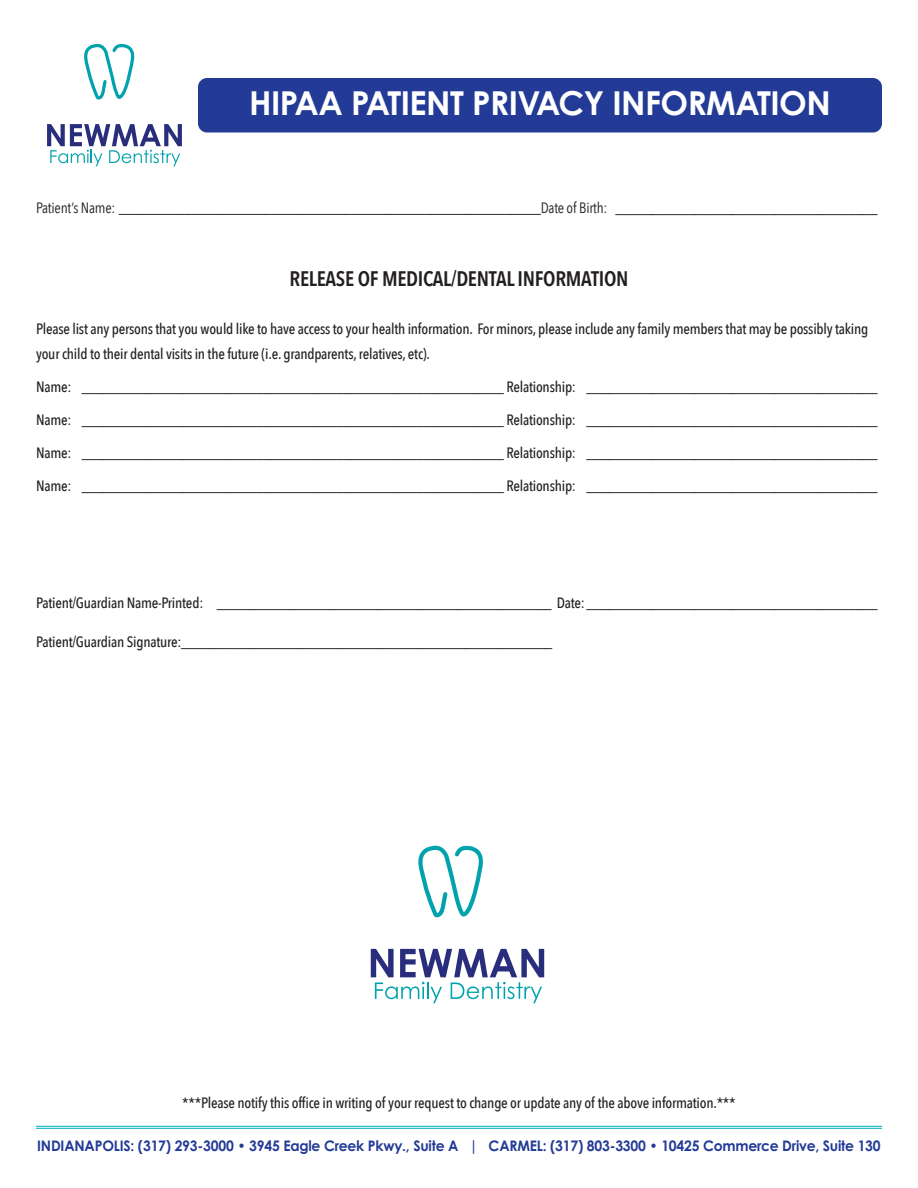
<style>
.page{position:relative;width:918px;height:1188px;background:#fff}
.page>*{position:absolute;margin:0;border:0;box-sizing:border-box;transform-origin:0 0}
.t1{font:700 33px "Century Gothic Pro";letter-spacing:-.015em;color:#fff}
.t2{font:600 21px "Avenir Next Condensed";letter-spacing:-.015em;color:#231f20}
.t3{font:500 15px/24.6px "Avenir Next Condensed";letter-spacing:-.015em;color:#231f20}
.t4{font:15px "Avenir Next Condensed";letter-spacing:-.015em;color:#231f20}
.t5{font:700 14.55px "Century Gothic Pro";letter-spacing:-.015em;color:#233b96;scale:.96 1}
.s1{font-weight:500}
</style>
<div class="page">
<div style="left:198px;top:78px;width:684px;height:54px;background:#233b96;border-radius:9px"></div>
<hr style="left:36px;top:1126px;width:846px;height:1px;background:#00acbc">
<hr style="left:36px;top:1128px;width:846px;height:1px;background:#00acbc">
<svg style="left:47px;top:124px;width:135px;height:42px"></svg>
<svg style="left:84px;top:43px;width:51px;height:57px"></svg>
<svg style="left:371px;top:949px;width:173px;height:54px"></svg>
<svg style="left:418px;top:845px;width:65px;height:73px"></svg>
<p class="t1" style="left:249px;top:84px;width:583px">HIPAA PATIENT PRIVACY INFORMATION</p>
<p class="t4" style="left:36px;top:198px;width:843px">Patient’s Name: __________________________________________________________Date of Birth: <span class="s1">____________________________________</span></p>
<p class="t2" style="left:290px;top:265px;width:340px">RELEASE OF MEDICAL/DENTAL INFORMATION</p>
<p class="t3" style="left:36px;top:317px;width:834px">Please list any persons that you would like to have access to your health information. For minors, please include any family members that may be possibly taking your child to their dental visits in the future (i.e. grandparents, relatives, etc).</p>
<p class="t3" style="left:36px;top:375px;width:843px">Name: __________________________________________________________ Relationship: ________________________________________</p>
<p class="t3" style="left:36px;top:408px;width:843px">Name: __________________________________________________________ Relationship: ________________________________________</p>
<p class="t3" style="left:36px;top:441px;width:843px">Name: __________________________________________________________ Relationship: ________________________________________</p>
<p class="t3" style="left:36px;top:474px;width:843px">Name: __________________________________________________________ Relationship: ________________________________________</p>
<p class="t3" style="left:36px;top:591px;width:843px">Patient/Guardian Name-Printed: ______________________________________________ Date:________________________________________</p>
<p class="t3" style="left:36px;top:630px;width:518px">Patient/Guardian Signature:___________________________________________________</p>
<p class="t3" style="left:182px;top:1091px;width:555px">***Please notify this office in writing of your request to change or update any of the above information.***</p>
<p class="t5" style="left:37px;top:1137px;width:880px">INDIANAPOLIS: (317) 293-3000 • 3945 Eagle Creek Pkwy., Suite A | CARMEL: (317) 803-3300 • 10425 Commerce Drive, Suite 130</p>
</div>
